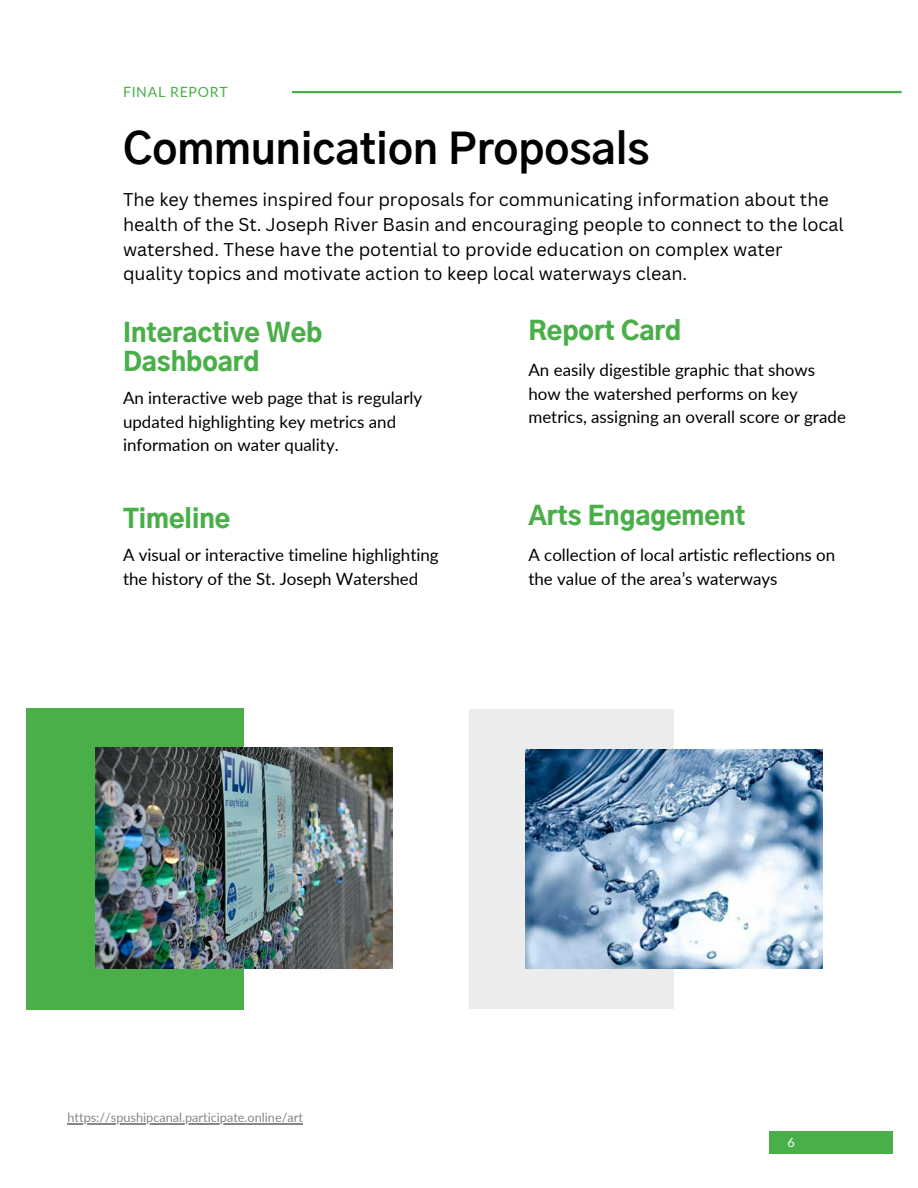
<style>
.page{position:relative;width:918px;height:1188px;background:#fff}
.page>*{position:absolute;margin:0;border:0;box-sizing:border-box;transform-origin:0 0}
.t1{font:700 42.3px "Gothic A1";color:#000}
.t2{font:900 25.35px/29.7px "Gothic A1";color:#4aaf48}
.t3{font:18px/24.8px "Canva Sans";color:#000}
.t4{font:16.95px/23.2px "Lato";color:#000}
.t5{font:14.1px "Lato";letter-spacing:.05em;color:#4aaf48}
.t6{font:12.75px "Lato";color:#868686}
.t7{font:12.75px "Lato";color:#fff}
</style>
<div class="page">
<hr style="left:292px;top:91px;width:610px;height:2px;background:#4aaf48">
<div style="left:769px;top:1131px;width:124px;height:22px;background:#4aaf48"></div>
<div style="left:26px;top:708px;width:217px;height:301px;background:#4aaf48"></div>
<div style="left:469px;top:709px;width:205px;height:300px;background:#edeced"></div>
<img style="left:525px;top:749px;width:297px;height:219px">
<img style="left:95px;top:748px;width:297px;height:220px">
<hr style="left:68px;top:1124px;width:235px;height:1px;background:#868686">
<h2 class="t5" style="left:123px;top:83px;width:106px">FINAL REPORT</h2>
<h3 class="t1" style="left:123px;top:130px;width:528px">Communication Proposals</h3>
<h3 class="t3" style="left:123px;top:187px;width:722px">The key themes inspired four proposals for communicating information about the health of the St. Joseph River Basin and encouraging people to connect to the local watershed. These have the potential to provide education on complex water quality topics and motivate action to keep local waterways clean.</h3>
<h1 class="t2" style="left:123px;top:319px;width:201px">Interactive Web<br>Dashboard</h1>
<p class="t4" style="left:123px;top:386px;width:301px">An interactive web page that is regularly updated highlighting key metrics and information on water quality.</p>
<h2 class="t2" style="left:123px;top:506px;width:109px">Timeline</h2>
<h3 class="t4" style="left:123px;top:543px;width:317px">A visual or interactive timeline highlighting the history of the St. Joseph Watershed</h3>
<h2 class="t2" style="left:528px;top:318px;width:154px">Report Card</h2>
<h3 class="t4" style="left:528px;top:358px;width:319px">An easily digestible graphic that shows how the watershed performs on key metrics, assigning an overall score or grade</h3>
<h2 class="t2" style="left:528px;top:503px;width:219px">Arts Engagement</h2>
<h3 class="t4" style="left:528px;top:543px;width:308px">A collection of local artistic reflections on the value of the area’s waterways</h3>
<p class="t6" style="left:68px;top:1110px;width:237px">https://spushipcanal.participate.online/art</p>
<h4 class="t7" style="left:788px;top:1134px;width:9px">6</h4>
</div>
